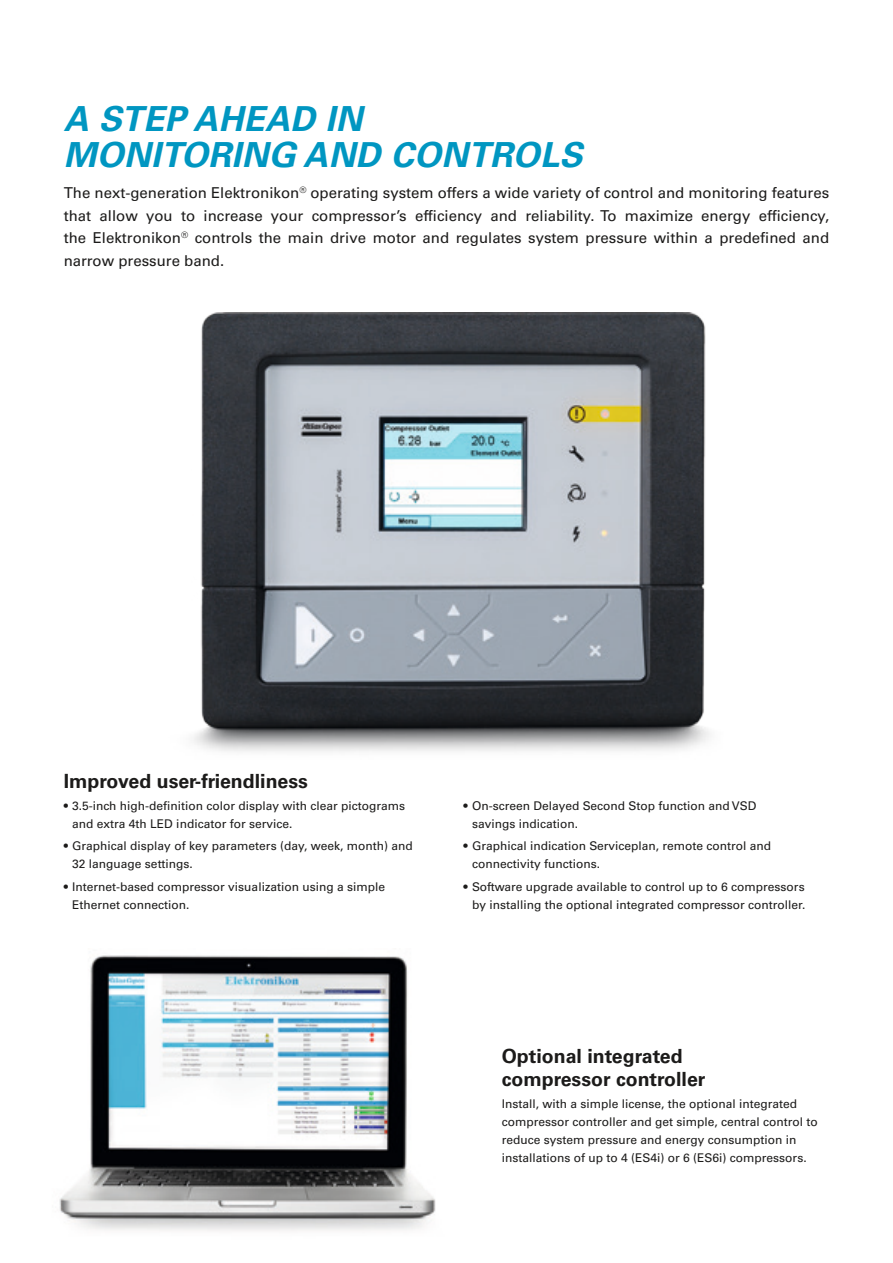
<style>
.page{position:relative;width:893px;height:1263px;background:#fff}
.page>*{position:absolute;margin:0;border:0;box-sizing:border-box;transform-origin:0 0}
.t1{font:italic 700 34.5px/36px "Univers LT Std";letter-spacing:.01em;color:#0096c1}
.t2{font:700 19.5px/23.4px "Univers LT Std";color:#1c1b1a}
.t3{font:15px/22.5px "Univers LT Std";color:#1c1b1a;text-align:justify}
.t4{font:12px/18px "Univers LT Std";color:#1c1b1a}
</style>
<div class="page">
<img style="left:193px;top:313px;width:517px;height:439px">
<img style="left:59px;top:955px;width:377px;height:276px">
<h1 class="t1" style="left:64px;top:102px;width:520px">A STEP AHEAD IN<br>MONITORING AND CONTROLS</h1>
<p class="t3" style="left:64px;top:182px;width:767px">The next-generation Elektronikon<sup>®</sup> operating system offers a wide variety of control and monitoring features that allow you to increase your compressor’s efficiency and reliability. To maximize energy efficiency, the Elektronikon<sup>®</sup> controls the main drive motor and regulates system pressure within a predefined and narrow pressure band.</p>
<h2 class="t2" style="left:64px;top:770px;width:246px">Improved user-friendliness</h2>
<p class="t4" style="left:72px;top:797px;width:334px;text-indent:-9px">• 3.5-inch high-definition color display with clear pictograms and extra 4th LED indicator for service.</p>
<p class="t4" style="left:72px;top:837px;width:342px;text-indent:-9px">• Graphical display of key parameters (day, week, month) and<br>32 language settings.</p>
<p class="t4" style="left:72px;top:877px;width:314px;text-indent:-9px">• Internet-based compressor visualization using a simple<br>Ethernet connection.</p>
<p class="t4" style="left:472px;top:797px;width:286px;text-indent:-9px">• On-screen Delayed Second Stop function and VSD savings indication.</p>
<p class="t4" style="left:472px;top:837px;width:301px;text-indent:-9px">• Graphical indication Serviceplan, remote control and connectivity functions.</p>
<p class="t4" style="left:463px;top:877px;width:343px;text-align:right">• Software upgrade available to control up to 6 compressors by installing the optional integrated compressor controller.</p>
<h2 class="t2" style="left:502px;top:1044px;width:205px">Optional integrated compressor controller</h2>
<p class="t4" style="left:502px;top:1095px;width:318px">Install, with a simple license, the optional integrated compressor controller and get simple, central control to reduce system pressure and energy consumption in installations of up to 4 (ES4i) or 6 (ES6i) compressors.</p>
</div>
